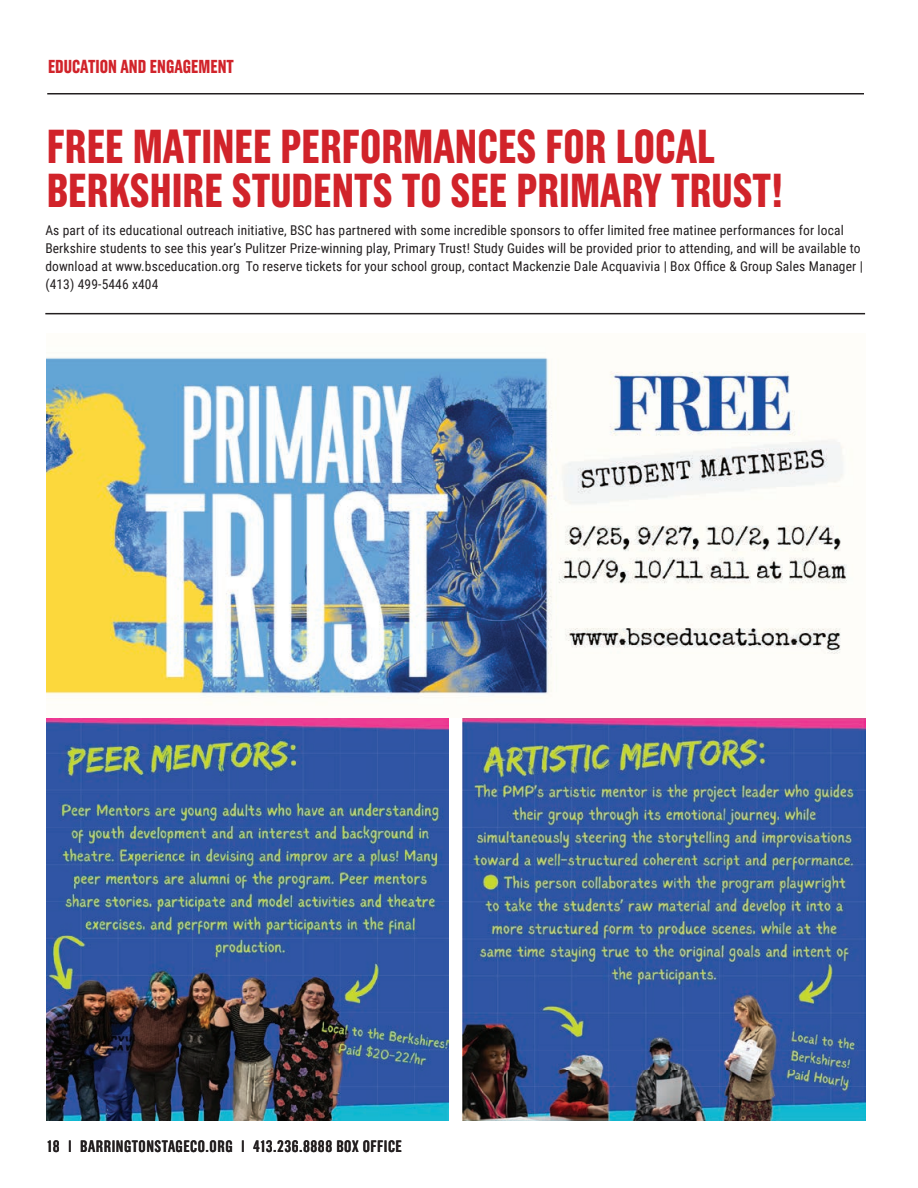
<style>
.page{position:relative;width:918px;height:1188px;background:#fff}
.page>*{position:absolute;margin:0;border:0;box-sizing:border-box;transform-origin:0 0}
.t1{font:700 47.55px/43.5px "Grotzec Head Condensed";color:#d1232a}
.t2{font:700 18.75px "Grotzec Head Condensed";color:#d1232a}
.t3{font:600 16.5px "Grotzec Head Condensed";letter-spacing:.03em;color:#231f20}
.t4{font:13.5px/18px "Roboto Condensed";letter-spacing:.01em;color:#231f20}
</style>
<div class="page">
<img style="left:47px;top:358px;width:800px;height:347px">
<img style="left:47px;top:718px;width:402px;height:402px">
<img style="left:463px;top:719px;width:402px;height:402px">
<hr style="left:45px;top:313px;width:820px;height:1px;background:#231f20">
<hr style="left:47px;top:93px;width:817px;height:1px;background:#231f20">
<h2 class="t2" style="left:48px;top:56px;width:187px">EDUCATION AND ENGAGEMENT</h2>
<h1 class="t1" style="left:47px;top:124px;width:739px">FREE MATINEE PERFORMANCES FOR LOCAL<br>BERKSHIRE STUDENTS TO SEE PRIMARY TRUST!</h1>
<p class="t4" style="left:45px;top:221px;width:819px">As part of its educational outreach initiative, BSC has partnered with some incredible sponsors to offer limited free matinee performances for local Berkshire students to see this year’s Pulitzer Prize-winning play, Primary Trust! Study Guides will be provided prior to attending, and will be available to download at www.bsceducation.org To reserve tickets for your school group, contact Mackenzie Dale Acquavivia | Box Office &amp; Group Sales Manager | (413) 499-5446 x404</p>
<p class="t3" style="left:47px;top:1137px;width:356px">18 | BARRINGTONSTAGECO.ORG | 413.236.8888 BOX OFFICE</p>
</div>
